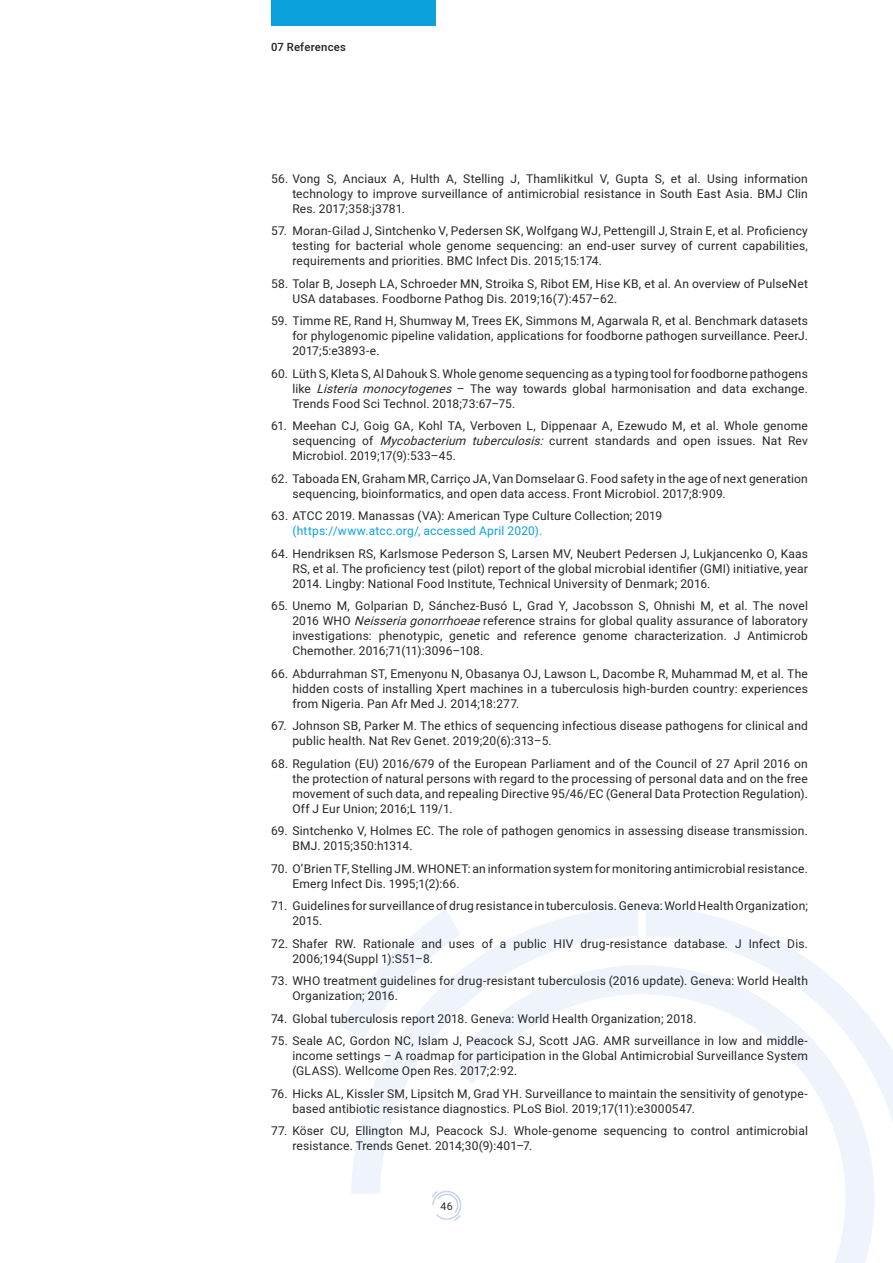
<style>
.page{position:relative;width:893px;height:1263px;background:#fff}
.page>*{position:absolute;margin:0;border:0;box-sizing:border-box;transform-origin:0 0}
.t1{font:12px/15px "Heebo";letter-spacing:.015em;color:#242627;text-align:justify}
.t2{font:12px "Heebo";letter-spacing:.015em;color:#0ba1dd}
.t3{font:500 11.25px "Heebo";letter-spacing:.02em;color:#242627}
.t4{font:10.5px "Heebo";color:#242627}
.s1{font-style:italic}
</style>
<div class="page">
<svg style="left:338px;top:1006px;width:13px;height:25px"></svg>
<svg style="left:646px;top:907px;width:247px;height:215px"></svg>
<svg style="left:351px;top:907px;width:287px;height:287px"></svg>
<svg style="left:450px;top:965px;width:424px;height:298px"></svg>
<div style="left:271px;top:0;width:165px;height:26px;background:#0ba1dd"></div>
<svg style="left:432px;top:1191px;width:29px;height:30px"></svg>
<p class="t3" style="left:271px;top:39px;width:76px">07 References</p>
<p class="t1" style="left:292px;top:171px;width:517px;text-indent:-21px">56. Vong S, Anciaux A, Hulth A, Stelling J, Thamlikitkul V, Gupta S, et al. Using information technology to improve surveillance of antimicrobial resistance in South East Asia. BMJ Clin Res. 2017;358:j3781.</p>
<p class="t1" style="left:292px;top:223px;width:517px;text-indent:-21px">57. Moran-Gilad J, Sintchenko V, Pedersen SK, Wolfgang WJ, Pettengill J, Strain E, et al. Proficiency testing for bacterial whole genome sequencing: an end-user survey of current capabilities, requirements and priorities. BMC Infect Dis. 2015;15:174.</p>
<p class="t1" style="left:292px;top:276px;width:517px;text-indent:-21px">58. Tolar B, Joseph LA, Schroeder MN, Stroika S, Ribot EM, Hise KB, et al. An overview of PulseNet<br>USA databases. Foodborne Pathog Dis. 2019;16(7):457–62.</p>
<p class="t1" style="left:292px;top:313px;width:517px;text-indent:-21px">59. Timme RE, Rand H, Shumway M, Trees EK, Simmons M, Agarwala R, et al. Benchmark datasets for phylogenomic pipeline validation, applications for foodborne pathogen surveillance. PeerJ.<br>2017;5:e3893-e.</p>
<p class="t1" style="left:292px;top:366px;width:517px;text-indent:-21px">60. Lüth S, Kleta S, Al Dahouk S. Whole genome sequencing as a typing tool for foodborne pathogens like <span class="s1">Listeria monocytogenes</span> – The way towards global harmonisation and data exchange.<br>Trends Food Sci Technol. 2018;73:67–75.</p>
<p class="t1" style="left:292px;top:418px;width:517px;text-indent:-21px">61. Meehan CJ, Goig GA, Kohl TA, Verboven L, Dippenaar A, Ezewudo M, et al. Whole genome sequencing of <span class="s1">Mycobacterium tuberculosis:</span> current standards and open issues. Nat Rev Microbiol. 2019;17(9):533–45.</p>
<p class="t1" style="left:292px;top:471px;width:517px;text-indent:-21px">62. Taboada EN, Graham MR, Carriço JA, Van Domselaar G. Food safety in the age of next generation sequencing, bioinformatics, and open data access. Front Microbiol. 2017;8:909.</p>
<p class="t1" style="left:271px;top:508px;width:392px">63. ATCC 2019. Manassas (VA): American Type Culture Collection; 2019</p>
<p class="t2" style="left:292px;top:523px;width:251px">(https://www.atcc.org/, accessed April 2020).</p>
<p class="t1" style="left:292px;top:546px;width:517px;text-indent:-21px">64. Hendriksen RS, Karlsmose Pederson S, Larsen MV, Neubert Pedersen J, Lukjancenko O, Kaas RS, et al. The proficiency test (pilot) report of the global microbial identifier (GMI) initiative, year 2014. Lingby: National Food Institute, Technical University of Denmark; 2016.</p>
<p class="t1" style="left:292px;top:598px;width:517px;text-indent:-21px">65. Unemo M, Golparian D, Sánchez-Busó L, Grad Y, Jacobsson S, Ohnishi M, et al. The novel 2016 WHO <span class="s1">Neisseriagonorrhoeae</span>reference strains for global quality assurance of laboratory investigations: phenotypic, genetic and reference genome characterization. J Antimicrob Chemother. 2016;71(11):3096–108.</p>
<p class="t1" style="left:292px;top:666px;width:517px;text-indent:-21px">66. Abdurrahman ST, Emenyonu N, Obasanya OJ, Lawson L, Dacombe R, Muhammad M, et al. The hidden costs of installing Xpert machines in a tuberculosis high-burden country: experiences from Nigeria. Pan Afr Med J. 2014;18:277.</p>
<p class="t1" style="left:292px;top:718px;width:517px;text-indent:-21px">67. Johnson SB, Parker M. The ethics of sequencing infectious disease pathogens for clinical and public health. Nat Rev Genet. 2019;20(6):313–5.</p>
<p class="t1" style="left:292px;top:756px;width:517px;text-indent:-21px">68. Regulation (EU) 2016/679 of the European Parliament and of the Council of 27 April 2016 on the protection of natural persons with regard to the processing of personal data and on the free movement of such data, and repealing Directive 95/46/EC (General Data Protection Regulation).<br>Off J Eur Union; 2016;L 119/1.</p>
<p class="t1" style="left:292px;top:823px;width:517px;text-indent:-21px">69. Sintchenko V, Holmes EC. The role of pathogen genomics in assessing disease transmission.<br>BMJ. 2015;350:h1314.</p>
<p class="t1" style="left:292px;top:861px;width:517px;text-indent:-21px">70. O’Brien TF, Stelling JM. WHONET: an information system for monitoring antimicrobial resistance.<br>Emerg Infect Dis. 1995;1(2):66.</p>
<p class="t1" style="left:292px;top:898px;width:517px;text-indent:-21px">71. Guidelines for surveillance of drug resistance in tuberculosis. Geneva: World Health Organization;<br>2015.</p>
<p class="t1" style="left:292px;top:936px;width:517px;text-indent:-21px">72. Shafer RW. Rationale and uses of a public HIV drug-resistance database. J Infect Dis.<br>2006;194(Suppl 1):S51–8.</p>
<p class="t1" style="left:292px;top:973px;width:517px;text-indent:-21px">73. WHO treatment guidelines for drug-resistant tuberculosis (2016 update). Geneva: World Health<br>Organization; 2016.</p>
<p class="t1" style="left:271px;top:1011px;width:427px">74. Global tuberculosis report 2018. Geneva: World Health Organization; 2018.</p>
<p class="t1" style="left:292px;top:1033px;width:517px;text-indent:-21px">75. Seale AC, Gordon NC, Islam J, Peacock SJ, Scott JAG. AMR surveillance in low and middle&shy;income settings – A roadmap for participation in the Global Antimicrobial Surveillance System (GLASS). Wellcome Open Res. 2017;2:92.</p>
<p class="t1" style="left:292px;top:1086px;width:517px;text-indent:-21px">76. Hicks AL, Kissler SM, Lipsitch M, Grad YH. Surveillance to maintain the sensitivity of genotype&shy;based antibiotic resistance diagnostics. PLoS Biol. 2019;17(11):e3000547.</p>
<p class="t1" style="left:292px;top:1123px;width:517px;text-indent:-21px">77. Köser CU, Ellington MJ, Peacock SJ. Whole-genome sequencing to control antimicrobial resistance. Trends Genet. 2014;30(9):401–7.</p>
<p class="t4" style="left:440px;top:1198px;width:14px">46</p>
</div>
